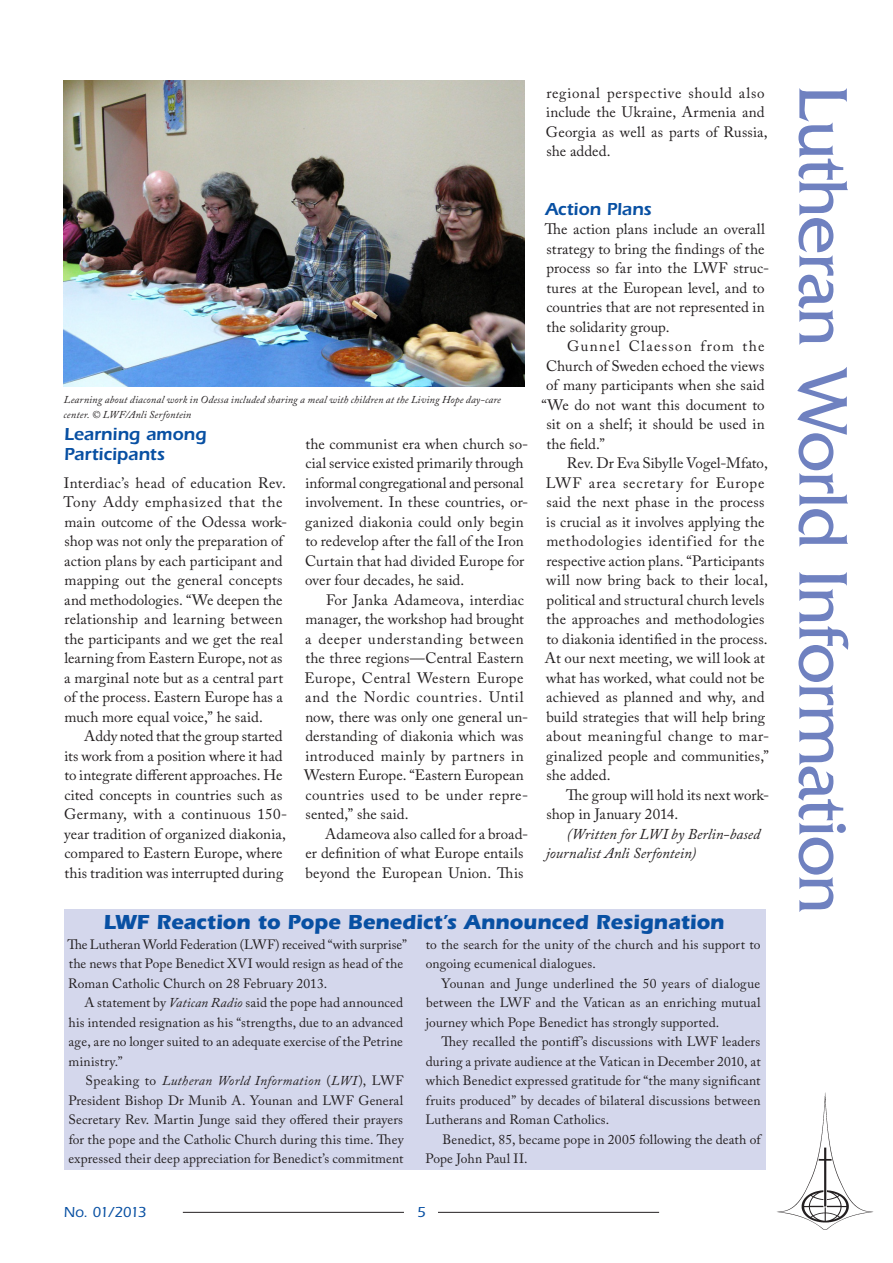
<style>
.page{position:relative;width:893px;height:1263px;background:#fff}
.page>*{position:absolute;margin:0;border:0;box-sizing:border-box;transform-origin:0 0}
.t1{font:72px "Friz Quadrata";letter-spacing:-.02em;color:#6f81c0}
.Box_title{font:700 21px "Itc Eras";color:#0850a3}
.Heading_3{font:600 18px/19.5px "Itc Eras";color:#0850a3}
.Normal_first{font:15px/19.5px "Adobe Caslon Pro";letter-spacing:.01em;color:#231f20}
.t2{font:italic 15px/19.5px "Adobe Caslon Pro";letter-spacing:.005em;color:#231f20}
.Normal_first-2{font:15px "Adobe Caslon Pro";letter-spacing:.09em;color:#231f20}
.t3{font:500 15px "Itc Eras";letter-spacing:-.07em;color:#0850a3}
.Box{font:13.5px/19.5px "Adobe Caslon Pro";letter-spacing:.01em;color:#231f20;text-align:justify}
.Box_first{font:13.5px/19.5px "Adobe Caslon Pro";color:#231f20}
.Captions{font:italic 10.5px/15px "Adobe Caslon Pro";letter-spacing:.015em;color:#231f20}
.s1{font-style:italic}
</style>
<div class="page">
<hr style="left:183px;top:1212px;width:221px;height:1px;background:#231f20">
<hr style="left:438px;top:1212px;width:221px;height:1px;background:#231f20">
<img style="left:777px;top:1092px;width:97px;height:138px">
<div style="left:64px;top:909px;width:701px;height:260px;background:#d4d7ec"></div>
<img style="left:64px;top:81px;width:460px;height:306px">
<p class="Normal_first" style="left:546px;top:83px;width:223px">regional perspective should also include the Ukraine, Armenia and<br>Georgia as well as parts of Russia, she added.</p>
<p class="Captions" style="left:64px;top:392px;width:439px">Learning about diaconal work in Odessa included sharing a meal with children at the Living Hope day-care center. © LWF/Anli Serfontein</p>
<p class="Heading_3" style="left:64px;top:424px;width:144px">Learning among<br>Participants</p>
<p class="Normal_first" style="left:64px;top:473px;width:225px">Interdiac’s head of education Rev.<br>Tony Addy emphasized that the main outcome of the Odessa work&shy;shop was not only the preparation of action plans by each participant and mapping out the general concepts and methodologies. “We deepen the relationship and learning between the participants and we get the real learning from Eastern Europe, not as a marginal note but as a central part of the process. Eastern Europe has a much more equal voice,” he said.</p>
<p class="Normal_first" style="left:64px;top:726px;width:225px;text-indent:20px">Addy noted that the group started its work from a position where it had to integrate different approaches. He cited concepts in countries such as Germany, with a continuous 150- year tradition of organized diakonia, compared to Eastern Europe, where this tradition was interrupted during</p>
<p class="Normal_first" style="left:305px;top:434px;width:225px">the communist era when church so&shy;cial service existed primarily through informal congregational and personal involvement. In these countries, or&shy;ganized diakonia could only begin to redevelop after the fall of the Iron Curtain that had divided Europe for over four decades, he said.</p>
<p class="Normal_first" style="left:304px;top:590px;width:226px;text-indent:22px">For Janka Adameova, interdiac manager, the workshop had brought a deeper understanding between the three regions—Central Eastern<br>Europe, Central Western Europe and the Nordic countries. Until now, there was only one general un&shy;derstanding of diakonia which was introduced mainly by partners in<br>Western Europe. “Eastern European countries used to be under repre&shy;sented,” she said.</p>
<p class="Normal_first" style="left:305px;top:824px;width:224px;text-indent:20px">Adameova also called for a broad&shy;er definition of what Europe entails beyond the European Union. This</p>
<p class="Heading_3" style="left:545px;top:199px;width:108px">Action Plans</p>
<p class="Normal_first" style="left:545px;top:219px;width:226px">The action plans include an overall strategy to bring the findings of the process so far into the LWF struc&shy;tures at the European level, and to countries that are not represented in the solidarity group.</p>
<p class="Normal_first-2" style="left:567px;top:337px;width:199px">Gunnel Claesson from the</p>
<p class="Normal_first" style="left:546px;top:356px;width:220px">Church of Sweden echoed the views</p>
<p class="Normal_first" style="left:546px;top:375px;width:220px">of many participants when she said</p>
<p class="Normal_first" style="left:541px;top:395px;width:225px">“We do not want this document to</p>
<p class="Normal_first" style="left:546px;top:414px;width:220px">sit on a shelf; it should be used in</p>
<p class="Normal_first" style="left:546px;top:434px;width:60px">the field.”</p>
<p class="Normal_first" style="left:545px;top:453px;width:226px;text-indent:22px">Rev. Dr Eva Sibylle Vogel-Mfato, LWF area secretary for Europe said the next phase in the process is crucial as it involves applying the methodologies identified for the respective action plans. “Participants will now bring back to their local, political and structural church levels the approaches and methodologies to diakonia identified in the process.<br>At our next meeting, we will look at what has worked, what could not be achieved as planned and why, and build strategies that will help bring about meaningful change to mar&shy;ginalized people and communities,” she added.</p>
<p class="Normal_first" style="left:546px;top:785px;width:224px;text-indent:20px">The group will hold its next work&shy;shop in January 2014.</p>
<p class="t2" style="left:546px;top:824px;width:216px;text-indent:21px">(Written for LWI by Berlin-based journalist Anli Serfontein)</p>
<p class="Box_title" style="left:104px;top:910px;width:622px">LWF Reaction to Pope Benedict’s Announced Resignation</p>
<p class="Box_first" style="left:67px;top:934px;width:341px">The Lutheran World Federation (LWF) received “with surprise” the news that Pope Benedict XVI would resign as head of the<br>Roman Catholic Church on 28 February 2013.</p>
<p class="Box" style="left:69px;top:993px;width:336px;text-indent:16px">A statement by <span class="s1">Vatican Radio</span> said the pope had announced his intended resignation as his “strengths, due to an advanced age, are no longer suited to an adequate exercise of the Petrine ministry.”</p>
<p class="Box" style="left:68px;top:1071px;width:337px;text-indent:17px">Speaking to <span class="s1">Lutheran World Information</span> (<span class="s1">LWI</span>), LWF President Bishop Dr Munib A. Younan and LWF General Secretary Rev. Martin Junge said they offered their prayers for the pope and the Catholic Church during this time. They expressed their deep appreciation for Benedict’s commitment</p>
<p class="Box" style="left:426px;top:934px;width:336px">to the search for the unity of the church and his support to ongoing ecumenical dialogues.</p>
<p class="Box" style="left:426px;top:973px;width:336px;text-indent:16px">Younan and Junge underlined the 50 years of dialogue between the LWF and the Vatican as an enriching mutual journey which Pope Benedict has strongly supported.</p>
<p class="Box" style="left:425px;top:1032px;width:337px;text-indent:16px">They recalled the pontiff’s discussions with LWF leaders during a private audience at the Vatican in December 2010, at which Benedict expressed gratitude for “the many significant fruits produced” by decades of bilateral discussions between Lutherans and Roman Catholics.</p>
<p class="Box" style="left:426px;top:1129px;width:337px;text-indent:17px">Benedict, 85, became pope in 2005 following the death of<br>Pope John Paul II.</p>
<p class="t3" style="left:64px;top:1203px;width:84px">No. 01/2013</p>
<p class="t3" style="left:417px;top:1203px;width:10px">5</p>
<h1 class="t1" style="left:863px;top:85px;width:830px;rotate:90deg">Lutheran World Information</h1>
</div>
